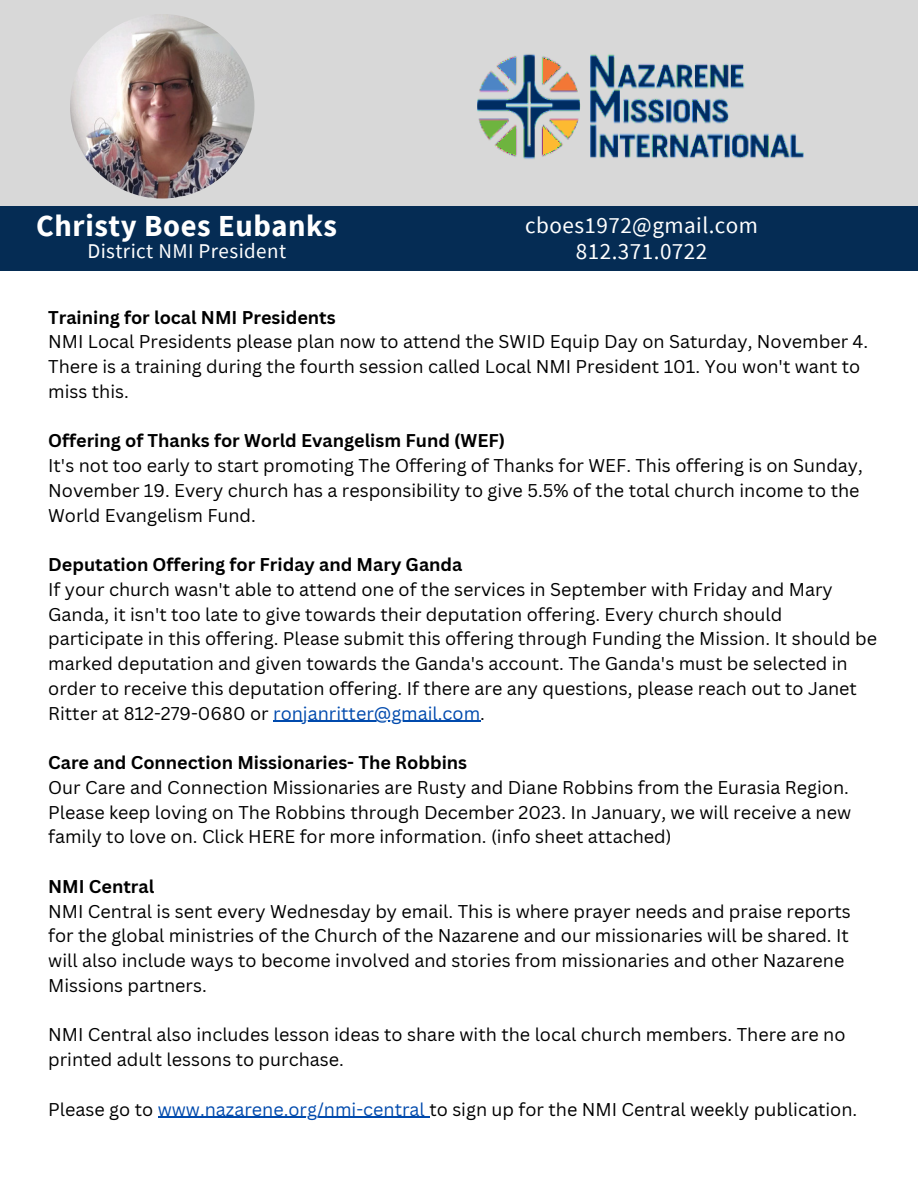
<style>
.page{position:relative;width:918px;height:1188px;background:#fff}
.page>*{position:absolute;margin:0;border:0;box-sizing:border-box;transform-origin:0 0}
.t1{font:700 30.6px "Source Sans Pro";letter-spacing:.02em;color:#fff}
.t2{font:23.1px "Source Sans Pro";letter-spacing:.02em;color:#fff}
.t3{font:21px "Source Sans Pro";letter-spacing:.02em;color:#fff}
.t4{font:18px/24.8px "Canva Sans";color:#000}
.t5{font:700 18px "Canva Sans";color:#000}
.s1{color:#004aad}
</style>
<div class="page">
<div style="left:0;top:0;width:918px;height:206px;background:#d8d8d8"></div>
<div style="left:0;top:206px;width:918px;height:65px;background:#052c54"></div>
<img style="left:70px;top:14px;width:184px;height:185px;border-radius:50%">
<img style="left:477px;top:54px;width:327px;height:105px">
<hr style="left:273px;top:721px;width:207px;height:1px;background:#004aad">
<hr style="left:158px;top:1117px;width:271px;height:1px;background:#004aad">
<p class="t1" style="left:36px;top:206px;width:303px">Christy Boes Eubanks</p>
<p class="t3" style="left:87px;top:237px;width:200px">District NMI President</p>
<p class="t2" style="left:525px;top:211px;width:234px">cboes1972@gmail.com</p>
<p class="t2" style="left:576px;top:237px;width:133px">812.371.0722</p>
<p class="t5" style="left:48px;top:304px;width:289px">Training for local NMI Presidents</p>
<p class="t4" style="left:48px;top:329px;width:822px">NMI Local Presidents please plan now to attend the SWID Equip Day on Saturday, November 4.<br>There is a training during the fourth session called Local NMI President 101. You won't want to miss this.</p>
<p class="t5" style="left:48px;top:428px;width:459px">Offering of Thanks for World Evangelism Fund (WEF)</p>
<p class="t4" style="left:48px;top:453px;width:816px">It's not too early to start promoting The Offering of Thanks for WEF. This offering is on Sunday,<br>November 19. Every church has a responsibility to give 5.5% of the total church income to the<br>World Evangelism Fund.</p>
<p class="t5" style="left:48px;top:552px;width:416px">Deputation Offering for Friday and Mary Ganda</p>
<p class="t4" style="left:48px;top:577px;width:830px">If your church wasn't able to attend one of the services in September with Friday and Mary Ganda, it isn't too late to give towards their deputation offering. Every church should participate in this offering. Please submit this offering through Funding the Mission. It should be marked deputation and given towards the Ganda's account. The Ganda's must be selected in order to receive this deputation offering. If there are any questions, please reach out to Janet Ritter at 812-279-0680 or <span class="s1">ronjanritter@gmail.com</span>.</p>
<p class="t5" style="left:48px;top:750px;width:420px">Care and Connection Missionaries- The Robbins</p>
<p class="t4" style="left:48px;top:775px;width:805px">Our Care and Connection Missionaries are Rusty and Diane Robbins from the Eurasia Region.<br>Please keep loving on The Robbins through December 2023. In January, we will receive a new family to love on. Click HERE for more information. (info sheet attached)</p>
<p class="t5" style="left:48px;top:874px;width:108px">NMI Central</p>
<p class="t4" style="left:48px;top:898px;width:804px">NMI Central is sent every Wednesday by email. This is where prayer needs and praise reports for the global ministries of the Church of the Nazarene and our missionaries will be shared. It will also include ways to become involved and stories from missionaries and other Nazarene Missions partners.</p>
<p class="t4" style="left:48px;top:1022px;width:799px">NMI Central also includes lesson ideas to share with the local church members. There are no printed adult lessons to purchase.</p>
<p class="t4" style="left:48px;top:1096px;width:811px">Please go to <span class="s1">www.nazarene.org/nmi-central</span> to sign up for the NMI Central weekly publication.</p>
</div>
